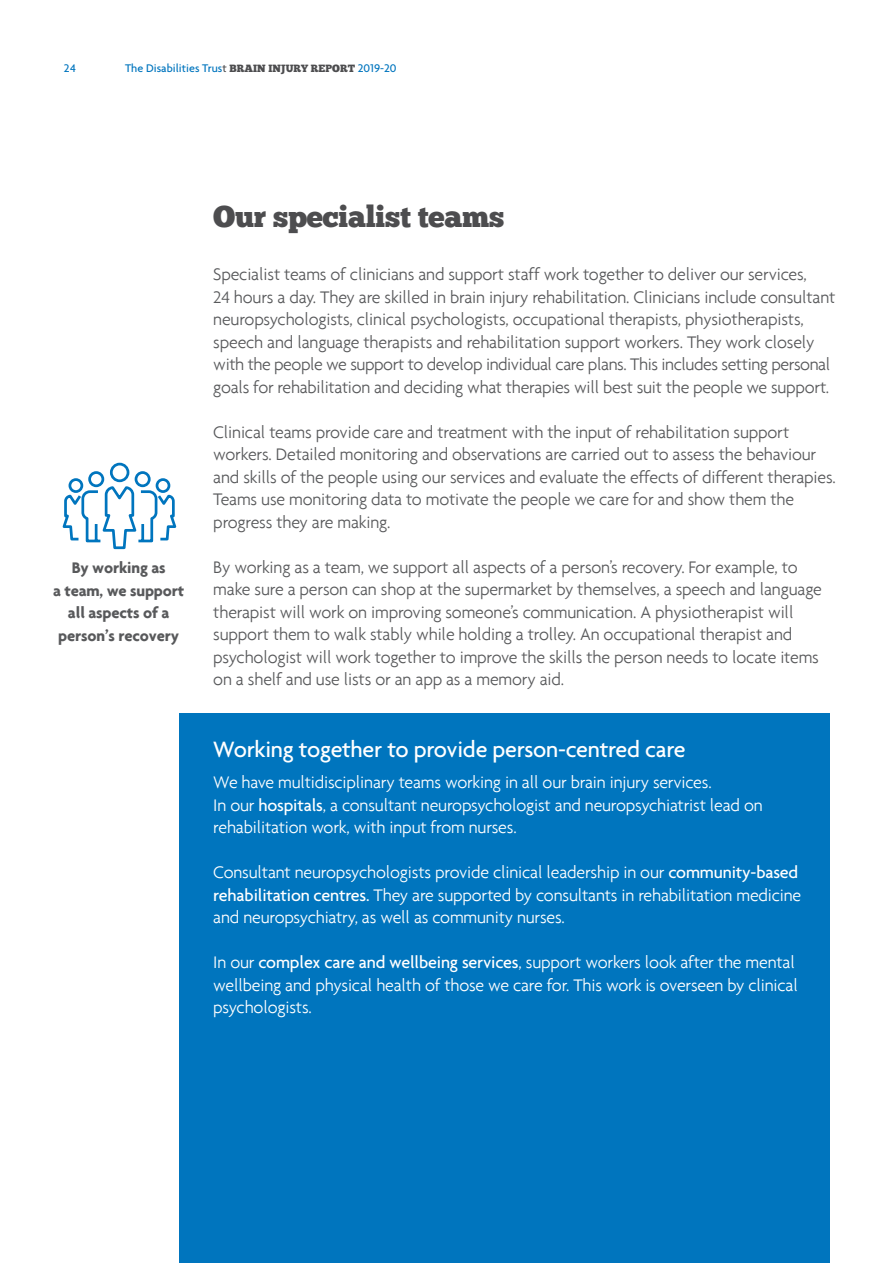
<style>
.page{position:relative;width:893px;height:1263px;background:#fff}
.page>*{position:absolute;margin:0;border:0;box-sizing:border-box;transform-origin:0 0}
.t1{font:30px "Chunk Five";letter-spacing:-.01em;color:#4d4d4f}
.t2{font:500 24px "Agenda";letter-spacing:-.01em;color:#fff}
.t3{font:300 18px/22.5px "Agenda";letter-spacing:-.01em;color:#58595b}
.t4{font:300 18px/22.5px "Agenda";letter-spacing:-.01em;color:#fff}
.t5{font:700 16.5px/22.5px "Agenda";letter-spacing:-.01em;color:#58595b;text-align:center}
.t6{font:500 12px "Agenda";color:#0075be}
.s1{color:#4d4d4f}
.s2{font-family:"Chunk Five";font-weight:400;font-size:10.5px;color:#4d4d4f}
.s3{font-weight:500}
</style>
<div class="page">
<div style="left:179px;top:713px;width:651px;height:550px;background:#0075be"></div>
<svg style="left:62px;top:462px;width:115px;height:88px"></svg>
<p class="t6" style="left:64px;top:61px;width:14px">24</p>
<p class="t6" style="left:125px;top:61px;width:273px">The Disabilities Trus<span class="s1">t</span> <span class="s2">BRAIN INJURY REPORT</span> 2019-20</p>
<p class="t5" style="left:53px;top:556px;width:133px">By working as<br>a team, we support all aspects of a person’s recovery</p>
<h1 class="t1" style="left:213px;top:198px;width:292px">Our specialist teams</h1>
<p class="t3" style="left:213px;top:263px;width:624px">Specialist teams of clinicians and support staff work together to deliver our services,<br>24 hours a day. They are skilled in brain injury rehabilitation. Clinicians include consultant neuropsychologists, clinical psychologists, occupational therapists, physiotherapists, speech and language therapists and rehabilitation support workers. They work closely with the people we support to develop individual care plans. This includes setting personal goals for rehabilitation and deciding what therapies will best suit the people we support.</p>
<p class="t3" style="left:213px;top:420px;width:624px">Clinical teams provide care and treatment with the input of rehabilitation support workers. Detailed monitoring and observations are carried out to assess the behaviour and skills of the people using our services and evaluate the effects of different therapies.<br>Teams use monitoring data to motivate the people we care for and show them the progress they are making.</p>
<p class="t3" style="left:213px;top:555px;width:610px">By working as a team, we support all aspects of a person’s recovery. For example, to make sure a person can shop at the supermarket by themselves, a speech and language therapist will work on improving someone’s communication. A physiotherapist will support them to walk stably while holding a trolley. An occupational therapist and psychologist will work together to improve the skills the person needs to locate items on a shelf and use lists or an app as a memory aid.</p>
<h2 class="t2" style="left:213px;top:735px;width:474px">Working together to provide person-centred care</h2>
<p class="t4" style="left:213px;top:771px;width:551px">We have multidisciplinary teams working in all our brain injury services.<br>In our <span class="s3">hospitals</span>, a consultant neuropsychologist and neuropsychiatrist lead on rehabilitation work, with input from nurses.</p>
<p class="t4" style="left:213px;top:861px;width:589px">Consultant neuropsychologists provide clinical leadership in our <span class="s3">community-based rehabilitation centres.</span> They are supported by consultants in rehabilitation medicine and neuropsychiatry, as well as community nurses.</p>
<p class="t4" style="left:213px;top:951px;width:586px">In our <span class="s3">complex care and wellbeing services</span>, support workers look after the mental wellbeing and physical health of those we care for. This work is overseen by clinical psychologists.</p>
</div>
